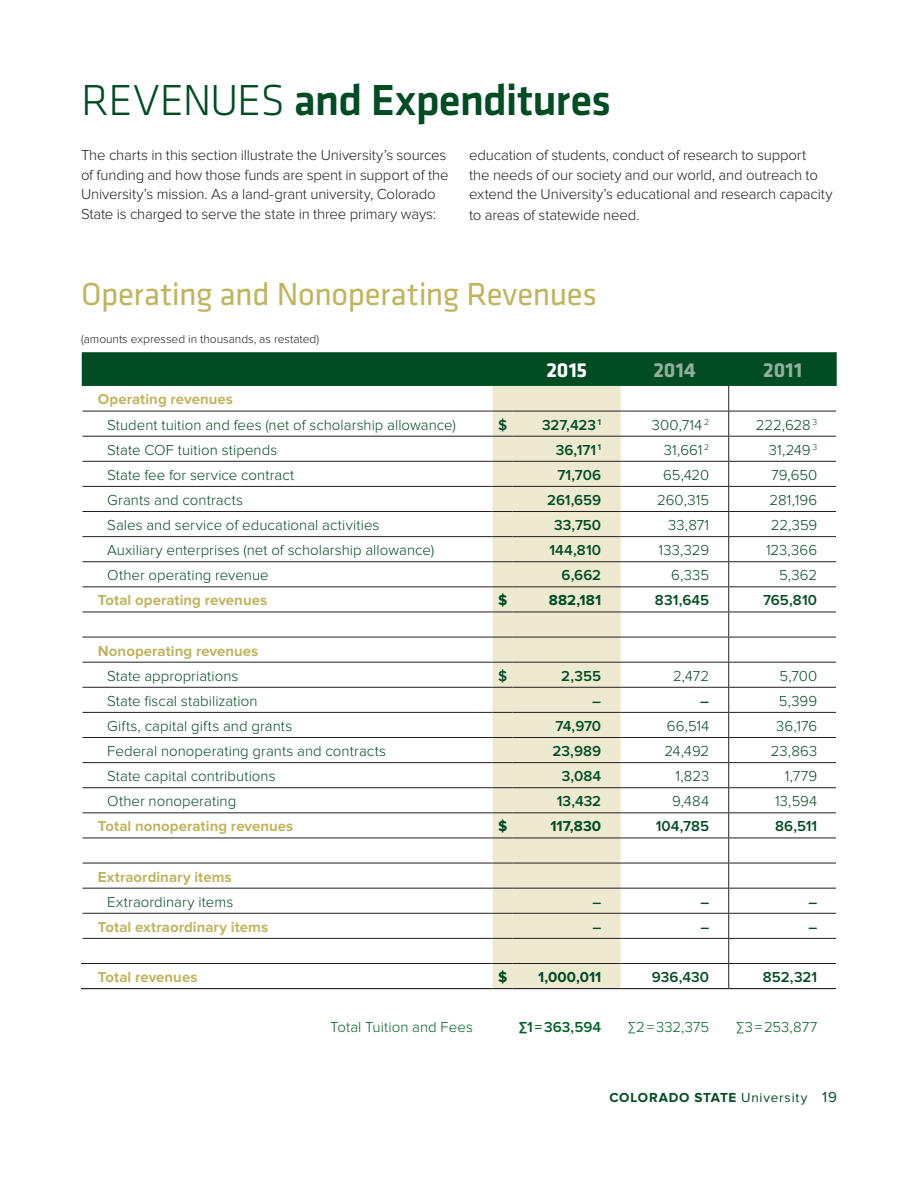
<style>
.page{position:relative;width:918px;height:1188px;background:#fff}
.page>*{position:absolute;margin:0;border:0;box-sizing:border-box;transform-origin:0 0}
.t1{font:500 45px "Klavika";letter-spacing:-.02em;color:#004c23}
.t2{font:33px "Klavika";letter-spacing:-.01em;color:#c1b45f}
.t3{font:700 21px "Klavika";letter-spacing:.005em;color:#95af9c}
.t4{font:700 21px "Klavika";color:#fff}
.t5{font:300 15px "Proxima Nova";letter-spacing:.005em;color:#004c23}
.t6{font:300 15px/19.5px "Proxima Nova";letter-spacing:-.01em;color:#231f20}
.t7{font:700 15px "Proxima Nova";color:#c1b45f}
.t8{font:600 15px "Proxima Nova";letter-spacing:.005em;color:#004c23}
.t9{font:300 15px "Proxima Nova";letter-spacing:.005em;color:#006224}
.t10{font:700 15px "Proxima Nova";letter-spacing:.01em;color:#004c23}
.t11{font:600 15px "Proxima Nova";color:#006224}
.t12{font:700 13.5px "Proxima Nova";letter-spacing:.05em;color:#004c23}
.t13{font:300 12px "Proxima Nova";letter-spacing:-.005em;color:#231f20}
.s1{font-weight:300}
.s2{font-weight:400}
.s3{font-weight:400;font-size:15px}
</style>
<div class="page">
<hr style="left:81px;top:963px;width:411px;height:1px;background:#231f20">
<hr style="left:81px;top:988px;width:411px;height:1px;background:#231f20">
<svg style="left:82px;top:352px;width:755px;height:637px"></svg>
<hr style="left:513px;top:988px;width:108px;height:1px;background:#231f20">
<hr style="left:621px;top:988px;width:108px;height:1px;background:#231f20">
<hr style="left:729px;top:988px;width:107px;height:1px;background:#231f20">
<h1 class="t1" style="left:81px;top:69px;width:532px"><span class="s1">REVENUES</span> and Expenditures</h1>
<p class="t6" style="left:81px;top:146px;width:369px">The charts in this section illustrate the University’s sources of funding and how those funds are spent in support of the University’s mission. As a land-grant university, Colorado State is charged to serve the state in three primary ways:</p>
<p class="t6" style="left:469px;top:146px;width:365px">education of students, conduct of research to support<br>the needs of our society and our world, and outreach to extend the University’s educational and research capacity</p>
<p class="t6" style="left:469px;top:206px;width:172px">to areas of statewide need.</p>
<h2 class="t2" style="left:81px;top:272px;width:518px">Operating and Nonoperating Revenues</h2>
<p class="t13" style="left:81px;top:332px;width:240px">(amounts expressed in thousands, as restated)</p>
<h3 class="t4" style="left:546px;top:355px;width:42px">2015</h3>
<h3 class="t3" style="left:654px;top:355px;width:44px">2014</h3>
<h3 class="t3" style="left:763px;top:355px;width:40px">2011</h3>
<p class="t7" style="left:98px;top:391px;width:137px">Operating revenues</p>
<p class="t5" style="left:107px;top:416px;width:350px">Student tuition and fees (net of scholarship allowance)</p>
<p class="t8" style="left:498px;top:416px;width:11px">$</p>
<p class="t8" style="left:542px;top:416px;width:61px">327,423 <sup>1</sup></p>
<p class="t5" style="left:652px;top:416px;width:59px">300,714 <sup>2</sup></p>
<p class="t5" style="left:756px;top:416px;width:63px">222,628 <sup>3</sup></p>
<p class="t5" style="left:107px;top:441px;width:172px">State COF tuition stipends</p>
<p class="t8" style="left:556px;top:441px;width:47px">36,171 <sup>1</sup></p>
<p class="t5" style="left:664px;top:441px;width:47px">31,661 <sup>2</sup></p>
<p class="t5" style="left:769px;top:441px;width:50px">31,249 <sup>3</sup></p>
<p class="t5" style="left:107px;top:466px;width:189px">State fee for service contract</p>
<p class="t8" style="left:558px;top:466px;width:45px">71,706</p>
<p class="t5" style="left:663px;top:466px;width:48px">65,420</p>
<p class="t5" style="left:771px;top:466px;width:47px">79,650</p>
<p class="t5" style="left:107px;top:492px;width:137px">Grants and contracts</p>
<p class="t8" style="left:547px;top:491px;width:56px">261,659</p>
<p class="t5" style="left:657px;top:492px;width:53px">260,315</p>
<p class="t5" style="left:770px;top:492px;width:49px">281,196</p>
<p class="t5" style="left:107px;top:517px;width:274px">Sales and service of educational activities</p>
<p class="t8" style="left:554px;top:517px;width:49px">33,750</p>
<p class="t5" style="left:668px;top:517px;width:43px">33,871</p>
<p class="t5" style="left:771px;top:517px;width:48px">22,359</p>
<p class="t5" style="left:107px;top:542px;width:328px">Auxiliary enterprises (net of scholarship allowance)</p>
<p class="t8" style="left:550px;top:542px;width:53px">144,810</p>
<p class="t5" style="left:659px;top:542px;width:52px">133,329</p>
<p class="t5" style="left:766px;top:542px;width:53px">123,366</p>
<p class="t5" style="left:107px;top:567px;width:163px">Other operating revenue</p>
<p class="t8" style="left:562px;top:567px;width:41px">6,662</p>
<p class="t5" style="left:671px;top:567px;width:39px">6,335</p>
<p class="t5" style="left:779px;top:567px;width:40px">5,362</p>
<p class="t7" style="left:98px;top:592px;width:171px">Total operating revenues</p>
<p class="t10" style="left:498px;top:592px;width:11px">$</p>
<p class="t10" style="left:549px;top:592px;width:54px">882,181</p>
<p class="t8" style="left:655px;top:592px;width:56px">831,645</p>
<p class="t8" style="left:763px;top:592px;width:56px">765,810</p>
<p class="t7" style="left:98px;top:642px;width:162px">Nonoperating revenues</p>
<p class="t5" style="left:107px;top:667px;width:133px">State appropriations</p>
<p class="t8" style="left:498px;top:667px;width:11px">$</p>
<p class="t8" style="left:561px;top:667px;width:41px">2,355</p>
<p class="t5" style="left:673px;top:667px;width:38px">2,472</p>
<p class="t5" style="left:779px;top:667px;width:39px">5,700</p>
<p class="t5" style="left:107px;top:692px;width:152px">State fiscal stabilization</p>
<p class="t8" style="left:592px;top:692px;width:10px">–</p>
<p class="t8" style="left:700px;top:692px;width:10px">–</p>
<p class="t5" style="left:779px;top:692px;width:40px">5,399</p>
<p class="t5" style="left:107px;top:718px;width:187px">Gifts, capital gifts and grants</p>
<p class="t8" style="left:555px;top:717px;width:47px">74,970</p>
<p class="t5" style="left:667px;top:718px;width:44px">66,514</p>
<p class="t5" style="left:776px;top:718px;width:42px">36,176</p>
<p class="t5" style="left:107px;top:743px;width:280px">Federal nonoperating grants and contracts</p>
<p class="t8" style="left:553px;top:743px;width:50px">23,989</p>
<p class="t5" style="left:665px;top:743px;width:46px">24,492</p>
<p class="t5" style="left:771px;top:743px;width:48px">23,863</p>
<p class="t5" style="left:107px;top:768px;width:170px">State capital contributions</p>
<p class="t8" style="left:562px;top:768px;width:41px">3,084</p>
<p class="t5" style="left:676px;top:768px;width:35px">1,823</p>
<p class="t5" style="left:785px;top:768px;width:34px">1,779</p>
<p class="t5" style="left:107px;top:793px;width:131px">Other nonoperating</p>
<p class="t8" style="left:557px;top:793px;width:46px">13,432</p>
<p class="t5" style="left:672px;top:793px;width:39px">9,484</p>
<p class="t5" style="left:775px;top:793px;width:44px">13,594</p>
<p class="t7" style="left:98px;top:818px;width:197px">Total nonoperating revenues</p>
<p class="t10" style="left:498px;top:818px;width:11px">$</p>
<p class="t10" style="left:550px;top:818px;width:52px">117,830</p>
<p class="t8" style="left:656px;top:818px;width:55px">104,785</p>
<p class="t8" style="left:775px;top:818px;width:44px">86,511</p>
<p class="t7" style="left:98px;top:868px;width:135px">Extraordinary items</p>
<p class="t5" style="left:107px;top:893px;width:127px">Extraordinary items</p>
<p class="t8" style="left:592px;top:893px;width:10px">–</p>
<p class="t8" style="left:700px;top:893px;width:10px">–</p>
<p class="t8" style="left:808px;top:893px;width:10px">–</p>
<p class="t7" style="left:98px;top:918px;width:172px">Total extraordinary items</p>
<p class="t8" style="left:592px;top:918px;width:10px">–</p>
<p class="t8" style="left:700px;top:918px;width:10px">–</p>
<p class="t8" style="left:808px;top:918px;width:10px">–</p>
<p class="t7" style="left:98px;top:968px;width:101px">Total revenues</p>
<p class="t10" style="left:498px;top:968px;width:11px">$</p>
<p class="t10" style="left:538px;top:968px;width:65px">1,000,011</p>
<p class="t8" style="left:652px;top:969px;width:59px">936,430</p>
<p class="t8" style="left:763px;top:969px;width:56px">852,321</p>
<p class="t9" style="left:330px;top:1019px;width:144px">Total Tuition and Fees</p>
<p class="t11" style="left:519px;top:1019px;width:84px">∑1 = 363,594</p>
<p class="t9" style="left:628px;top:1019px;width:83px">∑2 = 332,375</p>
<p class="t9" style="left:736px;top:1019px;width:83px">∑3 = 253,877</p>
<p class="t12" style="left:609px;top:1090px;width:229px">COLORADO STATE <span class="s2">University</span> <span class="s3">19</span></p>
</div>
